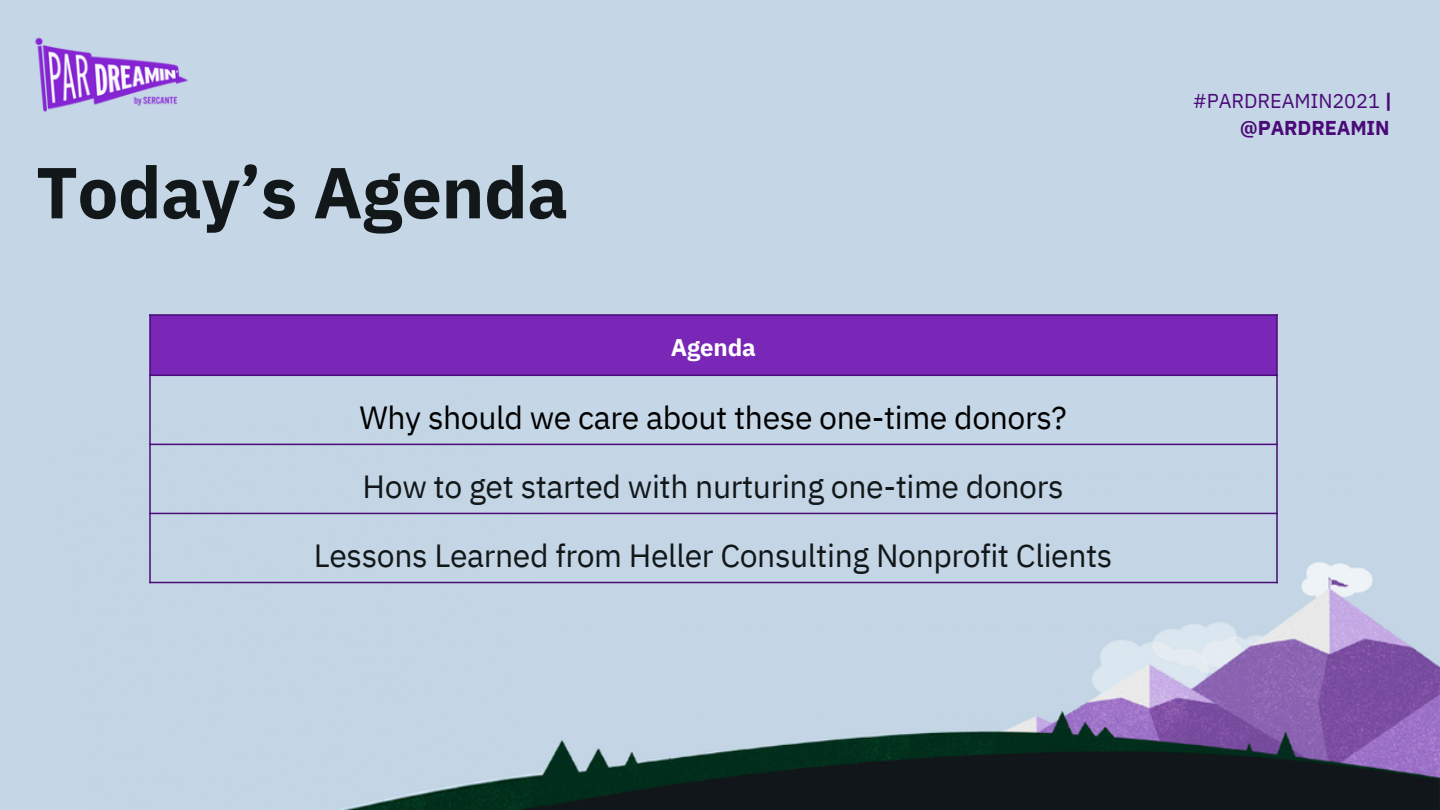
<style>
.page{position:relative;width:1440px;height:810px;background:#fff}
.page>*{position:absolute;margin:0;border:0;box-sizing:border-box;transform-origin:0 0}
.t1{font:700 72px "IBM Plex Sans";letter-spacing:-.005em;color:#12181a}
.t2{font:32px/69px "IBM Plex Sans";letter-spacing:-.015em;color:#12181a;text-align:center}
.t3{font:32px "IBM Plex Sans";letter-spacing:-.015em;color:#000}
.t4{font:700 24px "IBM Plex Sans";letter-spacing:-.005em;color:#fff}
.t5{font:20px/27px "IBM Plex Sans";letter-spacing:-.005em;color:#4a0a77;text-align:right}
.s1{font-weight:700}
</style>
<div class="page">
<img style="left:0;top:0;width:1440px;height:810px">
<img style="left:22px;top:0;width:179px;height:164px">
<div style="left:150px;top:315px;width:1127px;height:60px;background:#7a27b7"></div>
<hr style="left:149px;top:375px;width:1129px;height:1px;background:#4a0a77">
<hr style="left:149px;top:444px;width:1129px;height:1px;background:#4a0a77">
<hr style="left:149px;top:513px;width:1129px;height:1px;background:#4a0a77">
<hr style="left:149px;top:314px;width:2px;height:269px;background:#4a0a77">
<hr style="left:1276px;top:314px;width:2px;height:269px;background:#4a0a77">
<hr style="left:149px;top:314px;width:1129px;height:2px;background:#4a0a77">
<hr style="left:149px;top:582px;width:1129px;height:1px;background:#4a0a77">
<p class="t1" style="left:36px;top:145px;width:534px">Today’s Agenda</p>
<p class="t4" style="left:671px;top:331px;width:87px">Agenda</p>
<p class="t3" style="left:359px;top:396px;width:709px">Why should we care about these one-time donors?</p>
<p class="t2" style="left:314px;top:451px;width:800px">How to get started with nurturing one-time donors<br>Lessons Learned from Heller Consulting Nonprofit Clients</p>
<p class="t5" style="left:1193px;top:87px;width:201px">#PARDREAMIN2021 <span class="s1">| @PARDREAMIN</span></p>
</div>
